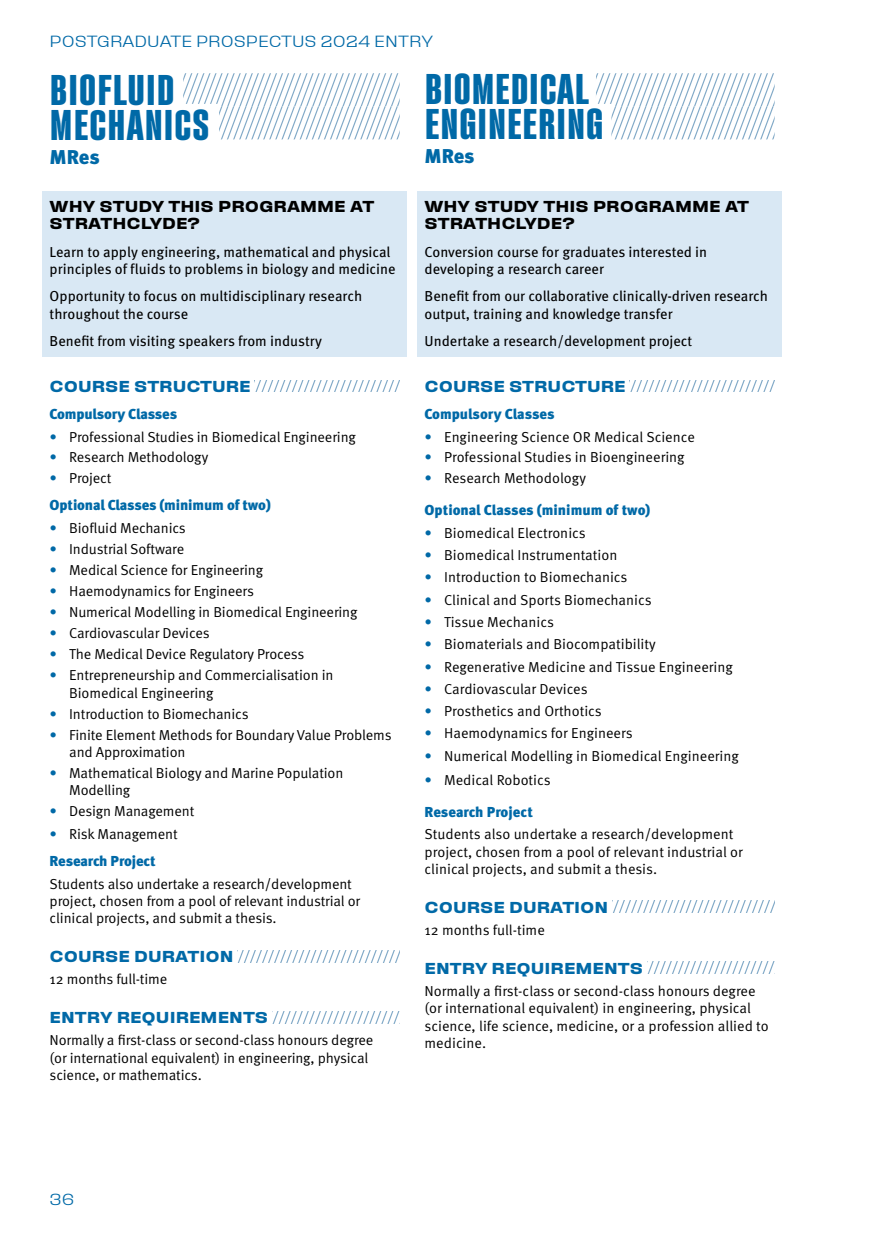
<style>
.page{position:relative;width:874px;height:1241px;background:#fff}
.page>*{position:absolute;margin:0;border:0;box-sizing:border-box;transform-origin:0 0}
.t1{font:700 condensed 42.7px/35.5px "Fixture";letter-spacing:.005em;color:#0069a7}
.t2{font:900 19.95px "Meta OT";letter-spacing:-.01em;color:#0069a7}
.t3{font:700 expanded 15.75px "Fixture";color:#0069a7}
.t4{font:700 expanded 15.75px/17.5px "Fixture";color:#000}
.t5{font:300 expanded 15.75px "Fixture";color:#0069a7}
.t6{font:14.35px/17.3px "Meta OT";letter-spacing:-.01em;color:#000}
.t7{font:14.35px/17.3px "Meta OT";color:#000}
.t8{font:900 14.35px/27.3px "Meta OT";letter-spacing:-.01em;color:#0069a7}
.s1{color:#0069a7}
.s2{font-weight:400}
.s3{font-weight:400;color:#000}
</style>
<div class="page">
<svg style="left:596px;top:73px;width:178px;height:66px"></svg>
<svg style="left:183px;top:73px;width:216px;height:66px"></svg>
<div style="left:42px;top:191px;width:365px;height:49px;background:#d9e8f4"></div>
<div style="left:42px;top:238px;width:365px;height:47px;background:#d9e8f4"></div>
<div style="left:42px;top:283px;width:365px;height:46px;background:#d9e8f4"></div>
<div style="left:42px;top:327px;width:365px;height:30px;background:#d9e8f4"></div>
<svg style="left:254px;top:380px;width:145px;height:12px"></svg>
<svg style="left:237px;top:950px;width:162px;height:11px"></svg>
<svg style="left:272px;top:1011px;width:127px;height:11px"></svg>
<div style="left:417px;top:191px;width:364px;height:49px;background:#d9e8f4"></div>
<div style="left:417px;top:238px;width:364px;height:47px;background:#d9e8f4"></div>
<div style="left:417px;top:283px;width:364px;height:46px;background:#d9e8f4"></div>
<div style="left:417px;top:327px;width:364px;height:30px;background:#d9e8f4"></div>
<svg style="left:629px;top:380px;width:145px;height:12px"></svg>
<svg style="left:612px;top:900px;width:162px;height:12px"></svg>
<svg style="left:647px;top:961px;width:127px;height:12px"></svg>
<p class="t5" style="left:50px;top:31px;width:385px">POSTGRADUATE PROSPECTUS 2024 ENTRY</p>
<h1 class="t1" style="left:50px;top:72px;width:161px">BIOFLUID<br>MECHANICS</h1>
<h2 class="t2" style="left:50px;top:145px;width:52px">MRes</h2>
<p class="t4" style="left:50px;top:198px;width:326px">WHY STUDY THIS PROGRAMME AT<br>STRATHCLYDE?</p>
<p class="t7" style="left:50px;top:243px;width:347px">Learn to apply engineering, mathematical and physical principles of fluids to problems in biology and medicine</p>
<p class="t7" style="left:50px;top:288px;width:314px">Opportunity to focus on multidisciplinary research throughout the course</p>
<p class="t7" style="left:50px;top:332px;width:274px">Benefit from visiting speakers from industry</p>
<p class="t3" style="left:50px;top:376px;width:202px">COURSE STRUCTURE</p>
<p class="t8" style="left:50px;top:401px;width:129px">Compulsory Classes</p>
<p class="t6" style="left:50px;top:428px;width:307px"><span class="s1">•</span> Professional Studies in Biomedical Engineering</p>
<p class="t6" style="left:50px;top:449px;width:160px"><span class="s1">•</span> Research Methodology</p>
<p class="t8" style="left:50px;top:465px;width:222px"><span class="s2">•</span> <span class="s3">Project<br></span>Optional Classes (minimum of two)</p>
<p class="t6" style="left:50px;top:519px;width:138px"><span class="s1">•</span> Biofluid Mechanics</p>
<p class="t6" style="left:50px;top:540px;width:136px"><span class="s1">•</span> Industrial Software</p>
<p class="t6" style="left:50px;top:561px;width:215px"><span class="s1">•</span> Medical Science for Engineering</p>
<p class="t6" style="left:50px;top:582px;width:206px"><span class="s1">•</span> Haemodynamics for Engineers</p>
<p class="t6" style="left:50px;top:603px;width:309px"><span class="s1">•</span> Numerical Modelling in Biomedical Engineering</p>
<p class="t6" style="left:50px;top:624px;width:161px"><span class="s1">•</span> Cardiovascular Devices</p>
<p class="t6" style="left:50px;top:645px;width:256px"><span class="s1">•</span> The Medical Device Regulatory Process</p>
<p class="t6" style="left:69px;top:666px;width:266px;text-indent:-20px"><span class="s1">•</span> Entrepreneurship and Commercialisation in<br>Biomedical Engineering</p>
<p class="t6" style="left:50px;top:705px;width:200px"><span class="s1">•</span> Introduction to Biomechanics</p>
<p class="t6" style="left:69px;top:726px;width:324px;text-indent:-20px"><span class="s1">•</span> Finite Element Methods for Boundary Value Problems and Approximation</p>
<p class="t6" style="left:69px;top:764px;width:275px;text-indent:-20px"><span class="s1">•</span> Mathematical Biology and Marine Population<br>Modelling</p>
<p class="t6" style="left:50px;top:802px;width:146px"><span class="s1">•</span> Design Management</p>
<p class="t8" style="left:50px;top:820px;width:129px"><span class="s2">•</span> <span class="s3">Risk Management<br></span>Research Project</p>
<p class="t6" style="left:50px;top:875px;width:312px">Students also undertake a research/development project, chosen from a pool of relevant industrial or clinical projects, and submit a thesis.</p>
<p class="t3" style="left:50px;top:946px;width:185px">COURSE DURATION</p>
<p class="t6" style="left:50px;top:970px;width:119px">12 months full-time</p>
<p class="t3" style="left:50px;top:1007px;width:220px">ENTRY REQUIREMENTS</p>
<p class="t6" style="left:50px;top:1031px;width:325px">Normally a first-class or second-class honours degree (or international equivalent) in engineering, physical science, or mathematics.</p>
<h1 class="t1" style="left:424px;top:71px;width:180px">BIOMEDICAL<br>ENGINEERING</h1>
<h2 class="t2" style="left:424px;top:144px;width:51px">MRes</h2>
<p class="t4" style="left:424px;top:198px;width:326px">WHY STUDY THIS PROGRAMME AT<br>STRATHCLYDE?</p>
<p class="t7" style="left:424px;top:243px;width:284px">Conversion course for graduates interested in developing a research career</p>
<p class="t7" style="left:424px;top:288px;width:345px">Benefit from our collaborative clinically-driven research output, training and knowledge transfer</p>
<p class="t7" style="left:424px;top:332px;width:269px">Undertake a research/development project</p>
<p class="t3" style="left:424px;top:376px;width:202px">COURSE STRUCTURE</p>
<p class="t8" style="left:424px;top:401px;width:131px">Compulsory Classes</p>
<p class="t6" style="left:424px;top:428px;width:272px"><span class="s1">•</span> Engineering Science OR Medical Science</p>
<p class="t6" style="left:424px;top:449px;width:261px"><span class="s1">•</span> Professional Studies in Bioengineering</p>
<p class="t6" style="left:424px;top:469px;width:163px"><span class="s1">•</span> Research Methodology</p>
<p class="t8" style="left:424px;top:497px;width:227px">Optional Classes (minimum of two)</p>
<p class="t6" style="left:424px;top:524px;width:163px"><span class="s1">•</span> Biomedical Electronics</p>
<p class="t6" style="left:424px;top:546px;width:194px"><span class="s1">•</span> Biomedical Instrumentation</p>
<p class="t6" style="left:424px;top:568px;width:204px"><span class="s1">•</span> Introduction to Biomechanics</p>
<p class="t6" style="left:424px;top:591px;width:228px"><span class="s1">•</span> Clinical and Sports Biomechanics</p>
<p class="t6" style="left:424px;top:613px;width:131px"><span class="s1">•</span> Tissue Mechanics</p>
<p class="t6" style="left:424px;top:635px;width:232px"><span class="s1">•</span> Biomaterials and Biocompatibility</p>
<p class="t6" style="left:424px;top:658px;width:309px"><span class="s1">•</span> Regenerative Medicine and Tissue Engineering</p>
<p class="t6" style="left:424px;top:680px;width:164px"><span class="s1">•</span> Cardiovascular Devices</p>
<p class="t6" style="left:424px;top:702px;width:179px"><span class="s1">•</span> Prosthetics and Orthotics</p>
<p class="t6" style="left:424px;top:725px;width:209px"><span class="s1">•</span> Haemodynamics for Engineers</p>
<p class="t6" style="left:424px;top:747px;width:315px"><span class="s1">•</span> Numerical Modelling in Biomedical Engineering</p>
<p class="t6" style="left:424px;top:771px;width:128px"><span class="s1">•</span> Medical Robotics</p>
<p class="t8" style="left:424px;top:798px;width:110px">Research Project</p>
<p class="t6" style="left:424px;top:825px;width:319px">Students also undertake a research/development project, chosen from a pool of relevant industrial or clinical projects, and submit a thesis.</p>
<p class="t3" style="left:424px;top:896px;width:185px">COURSE DURATION</p>
<p class="t6" style="left:424px;top:921px;width:122px">12 months full-time</p>
<p class="t3" style="left:424px;top:957px;width:220px">ENTRY REQUIREMENTS</p>
<p class="t6" style="left:424px;top:982px;width:345px">Normally a first-class or second-class honours degree (or international equivalent) in engineering, physical science, life science, medicine, or a profession allied to medicine.</p>
<p class="t5" style="left:50px;top:1188px;width:26px">36</p>
</div>
